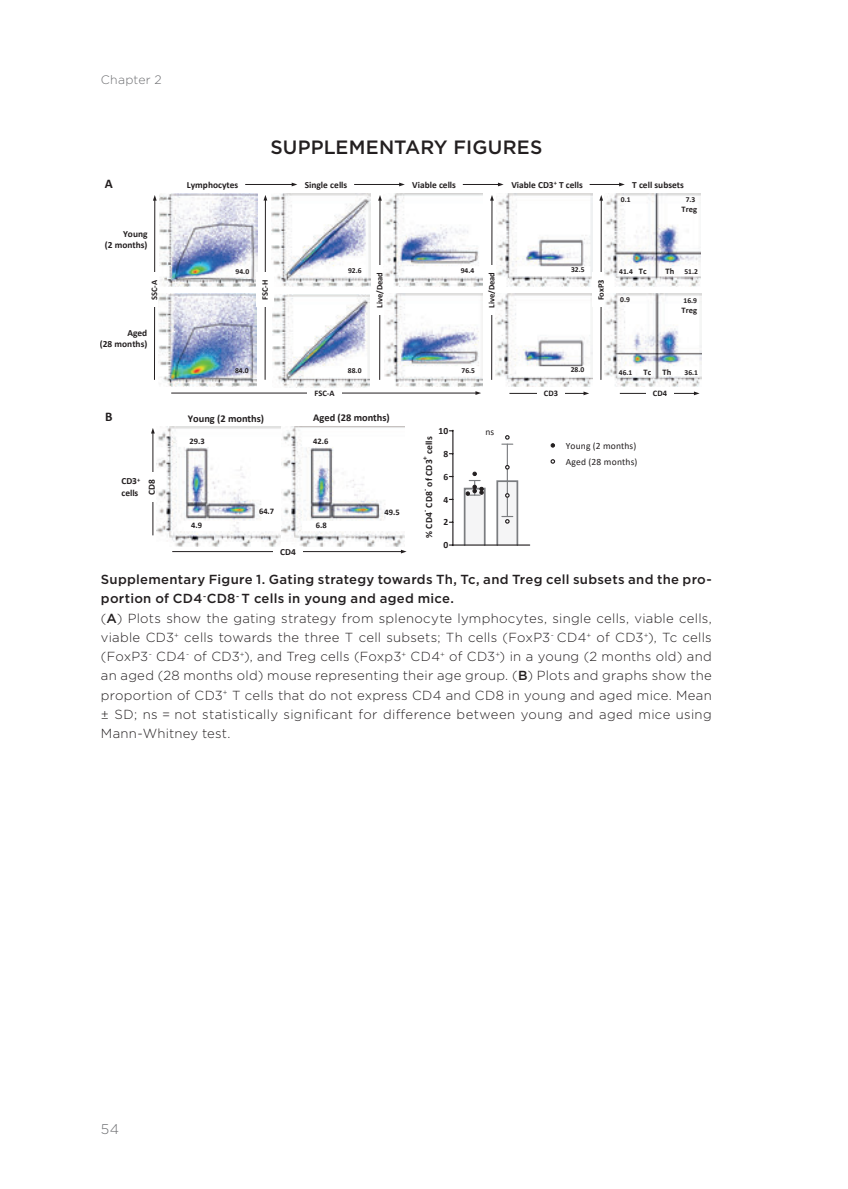
<style>
.page{position:relative;width:848px;height:1189px;background:#fff}
.page>*{position:absolute;margin:0;border:0;box-sizing:border-box;transform-origin:0 0}
.t1{font:500 19.25px "Gotham";letter-spacing:.005em;color:#231f20}
.t2{font:300 14px "Gotham";color:#6c6d70}
.t3{font:700 13.3px "Calibri";color:#231f20}
.t4{font:300 13.12px/19.2px "Gotham";letter-spacing:.02em;color:#231f20}
.t5{font:300 12.25px "Gotham";letter-spacing:.025em;color:#6c6d70}
.t6{font:700 10.33px "Calibri";letter-spacing:-.005em;color:#231f20}
.t7{font:9.62px/16.1px "Calibri";letter-spacing:.015em;color:#231f20}
.t8{font:700 9.62px "Calibri";letter-spacing:.015em;color:#231f20}
.t9{font:700 9.45px/11.4px "Calibri";color:#231f20;text-align:right}
.t10{font:700 8.4px "Calibri";color:#231f20}
.t11{font:700 7.52px "Calibri";color:#231f20}
.t12{font:700 7.17px "Calibri";color:#231f20}
.s1{font-weight:500}
</style>
<div class="page">
<hr style="left:172px;top:551px;width:229px;height:1px;background:#231f20">
<svg style="left:400px;top:550px;width:6px;height:3px"></svg>
<div style="left:273px;top:543px;width:30px;height:18px;background:#fff"></div>
<hr style="left:152px;top:433px;width:1px;height:102px;background:#231f20">
<svg style="left:151px;top:428px;width:4px;height:6px"></svg>
<div style="left:142px;top:472px;width:19px;height:29px;background:#fff"></div>
<img style="left:157px;top:426px;width:247px;height:120px">
<hr style="left:154px;top:200px;width:1px;height:180px;background:#231f20">
<svg style="left:153px;top:195px;width:4px;height:6px"></svg>
<div style="left:146px;top:273px;width:17px;height:34px;background:#fff"></div>
<img style="left:159px;top:193px;width:98px;height:93px">
<img style="left:158px;top:294px;width:98px;height:93px">
<hr style="left:379px;top:200px;width:1px;height:180px;background:#231f20">
<svg style="left:378px;top:195px;width:3px;height:6px"></svg>
<div style="left:371px;top:265px;width:17px;height:50px;background:#fff"></div>
<img style="left:383px;top:194px;width:99px;height:93px">
<img style="left:384px;top:294px;width:98px;height:93px">
<hr style="left:171px;top:393px;width:305px;height:1px;background:#231f20">
<svg style="left:475px;top:391px;width:6px;height:4px"></svg>
<div style="left:307px;top:384px;width:34px;height:17px;background:#fff"></div>
<img style="left:271px;top:194px;width:99px;height:93px">
<img style="left:272px;top:294px;width:97px;height:94px">
<hr style="left:264px;top:200px;width:2px;height:180px;background:#231f20">
<svg style="left:263px;top:195px;width:4px;height:6px"></svg>
<div style="left:256px;top:273px;width:17px;height:34px;background:#fff"></div>
<hr style="left:509px;top:393px;width:75px;height:1px;background:#231f20">
<svg style="left:583px;top:392px;width:6px;height:3px"></svg>
<div style="left:536px;top:385px;width:28px;height:17px;background:#fff"></div>
<hr style="left:491px;top:200px;width:1px;height:180px;background:#231f20">
<svg style="left:490px;top:195px;width:3px;height:6px"></svg>
<div style="left:483px;top:265px;width:17px;height:50px;background:#fff"></div>
<img style="left:496px;top:194px;width:96px;height:93px">
<img style="left:495px;top:294px;width:96px;height:93px">
<hr style="left:619px;top:393px;width:75px;height:1px;background:#231f20">
<svg style="left:693px;top:392px;width:6px;height:3px"></svg>
<div style="left:645px;top:385px;width:28px;height:17px;background:#fff"></div>
<hr style="left:600px;top:200px;width:1px;height:180px;background:#231f20">
<svg style="left:599px;top:195px;width:3px;height:6px"></svg>
<div style="left:592px;top:272px;width:17px;height:35px;background:#fff"></div>
<img style="left:604px;top:194px;width:96px;height:93px">
<img style="left:604px;top:294px;width:96px;height:93px">
<hr style="left:245px;top:184px;width:47px;height:1px;background:#231f20">
<svg style="left:291px;top:183px;width:6px;height:3px"></svg>
<hr style="left:354px;top:184px;width:46px;height:1px;background:#231f20">
<svg style="left:399px;top:183px;width:5px;height:3px"></svg>
<hr style="left:462px;top:184px;width:36px;height:1px;background:#231f20">
<svg style="left:497px;top:183px;width:6px;height:3px"></svg>
<hr style="left:589px;top:184px;width:30px;height:1px;background:#231f20">
<svg style="left:619px;top:183px;width:5px;height:3px"></svg>
<div style="left:496px;top:480px;width:22px;height:65px;background:#f5f5f6"></div>
<div style="left:496px;top:480px;width:22px;height:66px;border:2px solid #7b7d80"></div>
<div style="left:463px;top:488px;width:22px;height:57px;background:#f5f5f6"></div>
<div style="left:463px;top:488px;width:22px;height:57px;border:2px solid #7b7d80"></div>
<hr style="left:452px;top:544px;width:77px;height:2px;background:#231f20">
<hr style="left:452px;top:430px;width:1px;height:116px;background:#231f20">
<hr style="left:506px;top:444px;width:1px;height:36px;background:#7b7d80">
<hr style="left:506px;top:480px;width:1px;height:37px;background:#7b7d80">
<svg style="left:501px;top:516px;width:11px;height:8px"></svg>
<svg style="left:505px;top:493px;width:4px;height:5px"></svg>
<svg style="left:501px;top:435px;width:11px;height:10px"></svg>
<svg style="left:505px;top:465px;width:4px;height:5px"></svg>
<svg style="left:466px;top:472px;width:17px;height:24px"></svg>
<svg style="left:550px;top:444px;width:4px;height:3px"></svg>
<svg style="left:550px;top:459px;width:5px;height:5px"></svg>
<p class="t5" style="left:101px;top:72px;width:62px">Chapter 2</p>
<p class="t3" style="left:105px;top:174px;width:10px">A</p>
<p class="t9" style="left:105px;top:228px;width:44px">Young<br>(2 months)</p>
<h1 class="t1" style="left:270px;top:134px;width:273px">SUPPLEMENTARY FIGURES</h1>
<p class="t9" style="left:187px;top:179px;width:53px">Lymphocytes</p>
<p class="t9" style="left:304px;top:179px;width:44px">Single cells</p>
<p class="t9" style="left:412px;top:179px;width:45px">Viable cells</p>
<p class="t9" style="left:511px;top:179px;width:73px">Viable CD3<sup>+</sup> T cells</p>
<p class="t9" style="left:632px;top:179px;width:53px">T cell subsets</p>
<p class="t11" style="left:620px;top:195px;width:11px">0.1</p>
<p class="t11" style="left:685px;top:194px;width:11px">7.3</p>
<p class="t10" style="left:681px;top:203px;width:17px">Treg</p>
<p class="t11" style="left:348px;top:265px;width:15px">92.6</p>
<p class="t11" style="left:235px;top:266px;width:15px">94.0</p>
<p class="t10" style="left:148px;top:300px;width:22px;rotate:-90deg">SSC-A</p>
<p class="t10" style="left:373px;top:308px;width:37px;rotate:-90deg">Live/Dead</p>
<p class="t10" style="left:259px;top:300px;width:22px;rotate:-90deg">FSC-H</p>
<p class="t11" style="left:460px;top:265px;width:15px">94.4</p>
<p class="t10" style="left:485px;top:308px;width:37px;rotate:-90deg">Live/Dead</p>
<p class="t11" style="left:570px;top:264px;width:15px">32.5</p>
<p class="t10" style="left:594px;top:300px;width:23px;rotate:-90deg">FoxP3</p>
<p class="t10" style="left:638px;top:266px;width:9px">Tc</p>
<p class="t10" style="left:665px;top:266px;width:10px">Th</p>
<p class="t11" style="left:619px;top:266px;width:15px">41.4</p>
<p class="t11" style="left:684px;top:266px;width:15px">51.2</p>
<p class="t11" style="left:620px;top:295px;width:11px">0.9</p>
<p class="t11" style="left:683px;top:295px;width:15px">16.9</p>
<p class="t10" style="left:681px;top:304px;width:17px">Treg</p>
<p class="t9" style="left:100px;top:327px;width:49px">Aged<br>(28 months)</p>
<p class="t11" style="left:235px;top:365px;width:15px">84.0</p>
<p class="t11" style="left:348px;top:366px;width:15px">88.0</p>
<p class="t11" style="left:461px;top:365px;width:15px">76.5</p>
<p class="t11" style="left:570px;top:365px;width:15px">28.0</p>
<p class="t10" style="left:643px;top:367px;width:9px">Tc</p>
<p class="t10" style="left:662px;top:367px;width:10px">Th</p>
<p class="t11" style="left:618px;top:367px;width:15px">46.1</p>
<p class="t11" style="left:684px;top:367px;width:15px">36.1</p>
<p class="t10" style="left:314px;top:387px;width:22px">FSC-A</p>
<p class="t10" style="left:543px;top:387px;width:16px">CD3</p>
<p class="t10" style="left:652px;top:387px;width:16px">CD4</p>
<p class="t3" style="left:105px;top:407px;width:9px">B</p>
<p class="t6" style="left:188px;top:411px;width:78px">Young (2 months)</p>
<p class="t6" style="left:313px;top:410px;width:78px">Aged (28 months)</p>
<p class="t9" style="left:121px;top:475px;width:20px;text-align:left">CD3<sup>+ </sup>cells</p>
<p class="t9" style="left:146px;top:494px;width:17px;rotate:-90deg">CD8</p>
<p class="t10" style="left:189px;top:436px;width:17px">29.3</p>
<p class="t10" style="left:191px;top:519px;width:12px">4.9</p>
<p class="t10" style="left:259px;top:505px;width:17px">64.7</p>
<p class="t10" style="left:313px;top:435px;width:17px">42.6</p>
<p class="t10" style="left:316px;top:520px;width:12px">6.8</p>
<p class="t10" style="left:384px;top:506px;width:17px">49.5</p>
<p class="t8" style="left:438px;top:424px;width:11px">10</p>
<p class="t7" style="left:485px;top:424px;width:10px">ns</p>
<p class="t8" style="left:422px;top:454px;width:19px;rotate:-90deg">cells</p>
<p class="t7" style="left:565px;top:437px;width:73px">Young (2 months)<br>Aged (28 months)</p>
<p class="t8" style="left:443px;top:447px;width:6px">8</p>
<p class="t12" style="left:419px;top:460px;width:5px;rotate:-90deg">+</p>
<p class="t8" style="left:422px;top:487px;width:28px;rotate:-90deg">of CD3</p>
<p class="t8" style="left:443px;top:470px;width:6px">6</p>
<p class="t12" style="left:419px;top:491px;width:4px;rotate:-90deg">-</p>
<p class="t8" style="left:422px;top:508px;width:18px;rotate:-90deg">CD8</p>
<p class="t12" style="left:419px;top:512px;width:4px;rotate:-90deg">-</p>
<p class="t8" style="left:422px;top:538px;width:27px;rotate:-90deg">% CD4</p>
<p class="t8" style="left:443px;top:493px;width:6px">4</p>
<p class="t8" style="left:443px;top:515px;width:6px">2</p>
<p class="t9" style="left:280px;top:546px;width:17px">CD4</p>
<p class="t8" style="left:443px;top:538px;width:6px">0</p>
<p class="t4" style="left:101px;top:570px;width:612px"><span class="s1">Supplementary Figure 1. Gating strategy towards Th, Tc, and Treg cell subsets and the pro&shy;portion of CD4</span><sup>-</sup><span class="s1">CD8</span><sup>-</sup> <span class="s1">T cells in young and aged mice.<br></span>(<span class="s1">A</span>) Plots show the gating strategy from splenocyte lymphocytes, single cells, viable cells, viable CD3<sup>+</sup> cells towards the three T cell subsets; Th cells (FoxP3<sup>-</sup> CD4<sup>+</sup> of CD3<sup>+</sup>), Tc cells (FoxP3<sup>-</sup> CD4<sup>-</sup> of CD3<sup>+</sup>), and Treg cells (Foxp3<sup>+</sup> CD4<sup>+</sup> of CD3<sup>+</sup>) in a young (2 months old) and an aged (28 months old) mouse representing their age group. (<span class="s1">B</span>) Plots and graphs show the proportion of CD3<sup>+</sup> T cells that do not express CD4 and CD8 in young and aged mice. Mean ± SD; ns = not statistically significant for difference between young and aged mice using Mann-Whitney test.</p>
<p class="t2" style="left:101px;top:1120px;width:20px">54</p>
</div>
